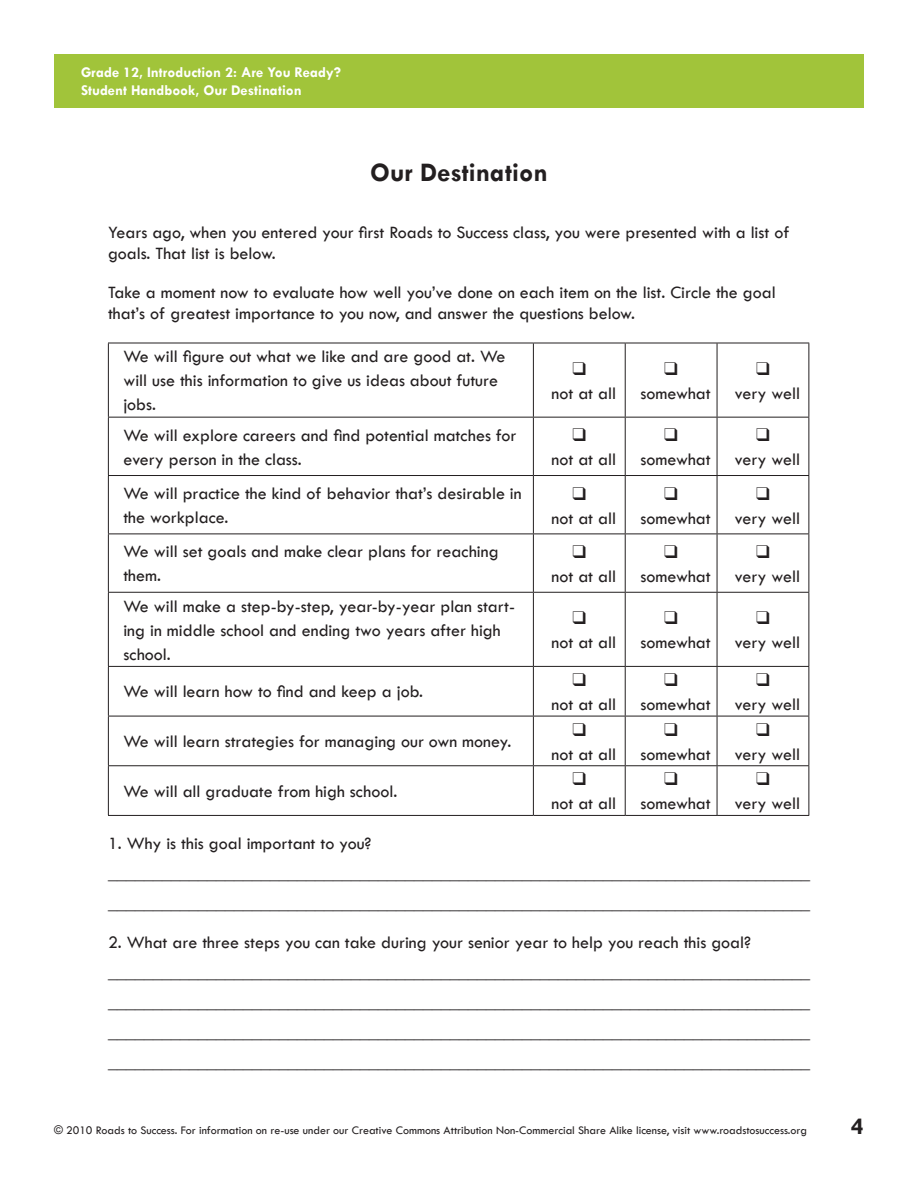
<style>
.page{position:relative;width:918px;height:1188px;background:#fff}
.page>*{position:absolute;margin:0;border:0;box-sizing:border-box;transform-origin:0 0}
.SHFR_Title{font:700 27px "Tw Cen";color:#231f20}
.Lesson_Front_Page_Te{font:700 24px "Tw Cen";color:#231f20}
.SHFR_Text{font:18px/21px "Tw Cen";color:#231f20}
.A_ChartText{font:18px/24px "Tw Cen";color:#231f20}
.t1{font:700 15px "Tw Cen";color:#fff}
.t2{font:12px "Tw Cen";color:#231f20}
</style>
<div class="page">
<div style="left:54px;top:54px;width:810px;height:54px;background:#a1c43a"></div>
<hr style="left:108px;top:343px;width:425px;height:1px;background:#231f20">
<hr style="left:108px;top:343px;width:1px;height:74px;background:#231f20">
<hr style="left:533px;top:343px;width:92px;height:1px;background:#231f20">
<hr style="left:533px;top:343px;width:1px;height:74px;background:#231f20">
<hr style="left:625px;top:343px;width:92px;height:1px;background:#231f20">
<hr style="left:625px;top:343px;width:1px;height:74px;background:#231f20">
<hr style="left:717px;top:343px;width:92px;height:1px;background:#231f20">
<hr style="left:717px;top:343px;width:1px;height:74px;background:#231f20">
<hr style="left:808px;top:343px;width:1px;height:74px;background:#231f20">
<hr style="left:108px;top:417px;width:425px;height:1px;background:#231f20">
<hr style="left:108px;top:418px;width:1px;height:57px;background:#231f20">
<hr style="left:533px;top:417px;width:92px;height:1px;background:#231f20">
<hr style="left:533px;top:418px;width:1px;height:57px;background:#231f20">
<hr style="left:625px;top:417px;width:92px;height:1px;background:#231f20">
<hr style="left:625px;top:418px;width:1px;height:57px;background:#231f20">
<hr style="left:717px;top:417px;width:92px;height:1px;background:#231f20">
<hr style="left:717px;top:418px;width:1px;height:57px;background:#231f20">
<hr style="left:808px;top:418px;width:1px;height:57px;background:#231f20">
<hr style="left:108px;top:475px;width:425px;height:1px;background:#231f20">
<hr style="left:108px;top:476px;width:1px;height:58px;background:#231f20">
<hr style="left:533px;top:475px;width:92px;height:1px;background:#231f20">
<hr style="left:533px;top:476px;width:1px;height:58px;background:#231f20">
<hr style="left:625px;top:475px;width:92px;height:1px;background:#231f20">
<hr style="left:625px;top:476px;width:1px;height:58px;background:#231f20">
<hr style="left:717px;top:475px;width:92px;height:1px;background:#231f20">
<hr style="left:717px;top:476px;width:1px;height:58px;background:#231f20">
<hr style="left:808px;top:476px;width:1px;height:58px;background:#231f20">
<hr style="left:108px;top:534px;width:425px;height:1px;background:#231f20">
<hr style="left:108px;top:534px;width:1px;height:58px;background:#231f20">
<hr style="left:533px;top:534px;width:92px;height:1px;background:#231f20">
<hr style="left:533px;top:534px;width:1px;height:58px;background:#231f20">
<hr style="left:625px;top:534px;width:92px;height:1px;background:#231f20">
<hr style="left:625px;top:534px;width:1px;height:58px;background:#231f20">
<hr style="left:717px;top:534px;width:92px;height:1px;background:#231f20">
<hr style="left:717px;top:534px;width:1px;height:58px;background:#231f20">
<hr style="left:808px;top:534px;width:1px;height:58px;background:#231f20">
<hr style="left:108px;top:592px;width:425px;height:1px;background:#231f20">
<hr style="left:108px;top:593px;width:1px;height:73px;background:#231f20">
<hr style="left:533px;top:592px;width:92px;height:1px;background:#231f20">
<hr style="left:533px;top:593px;width:1px;height:73px;background:#231f20">
<hr style="left:625px;top:592px;width:92px;height:1px;background:#231f20">
<hr style="left:625px;top:593px;width:1px;height:73px;background:#231f20">
<hr style="left:717px;top:592px;width:92px;height:1px;background:#231f20">
<hr style="left:717px;top:593px;width:1px;height:73px;background:#231f20">
<hr style="left:808px;top:593px;width:1px;height:73px;background:#231f20">
<hr style="left:108px;top:666px;width:425px;height:1px;background:#231f20">
<hr style="left:108px;top:667px;width:1px;height:49px;background:#231f20">
<hr style="left:533px;top:666px;width:92px;height:1px;background:#231f20">
<hr style="left:533px;top:667px;width:1px;height:49px;background:#231f20">
<hr style="left:625px;top:666px;width:92px;height:1px;background:#231f20">
<hr style="left:625px;top:667px;width:1px;height:49px;background:#231f20">
<hr style="left:717px;top:666px;width:92px;height:1px;background:#231f20">
<hr style="left:717px;top:667px;width:1px;height:49px;background:#231f20">
<hr style="left:808px;top:667px;width:1px;height:49px;background:#231f20">
<hr style="left:108px;top:716px;width:425px;height:1px;background:#231f20">
<hr style="left:108px;top:716px;width:1px;height:49px;background:#231f20">
<hr style="left:533px;top:716px;width:92px;height:1px;background:#231f20">
<hr style="left:533px;top:716px;width:1px;height:49px;background:#231f20">
<hr style="left:625px;top:716px;width:92px;height:1px;background:#231f20">
<hr style="left:625px;top:716px;width:1px;height:49px;background:#231f20">
<hr style="left:717px;top:716px;width:92px;height:1px;background:#231f20">
<hr style="left:717px;top:716px;width:1px;height:49px;background:#231f20">
<hr style="left:808px;top:716px;width:1px;height:49px;background:#231f20">
<hr style="left:108px;top:765px;width:425px;height:1px;background:#231f20">
<hr style="left:108px;top:766px;width:1px;height:49px;background:#231f20">
<hr style="left:533px;top:765px;width:92px;height:1px;background:#231f20">
<hr style="left:533px;top:766px;width:1px;height:49px;background:#231f20">
<hr style="left:625px;top:765px;width:92px;height:1px;background:#231f20">
<hr style="left:625px;top:766px;width:1px;height:49px;background:#231f20">
<hr style="left:717px;top:765px;width:92px;height:1px;background:#231f20">
<hr style="left:717px;top:766px;width:1px;height:49px;background:#231f20">
<hr style="left:808px;top:766px;width:1px;height:49px;background:#231f20">
<hr style="left:108px;top:815px;width:425px;height:1px;background:#231f20">
<hr style="left:533px;top:815px;width:92px;height:1px;background:#231f20">
<hr style="left:625px;top:815px;width:92px;height:1px;background:#231f20">
<hr style="left:717px;top:815px;width:92px;height:1px;background:#231f20">
<p class="t1" style="left:81px;top:63px;width:262px">Grade 12, Introduction 2: Are You Ready?</p>
<p class="t1" style="left:81px;top:81px;width:222px">Student Handbook, Our Destination</p>
<p class="SHFR_Title" style="left:370px;top:156px;width:179px">Our Destination</p>
<p class="SHFR_Text" style="left:108px;top:221px;width:683px">Years ago, when you entered your first Roads to Success class, you were presented with a list of goals. That list is below.</p>
<p class="SHFR_Text" style="left:108px;top:281px;width:669px">Take a moment now to evaluate how well you’ve done on each item on the list. Circle the goal that’s of greatest importance to you now, and answer the questions below.</p>
<p class="A_ChartText" style="left:123px;top:345px;width:384px">We will figure out what we like and are good at. We will use this information to give us ideas about future jobs.</p>
<p class="A_ChartText" style="left:552px;top:381px;width:66px">not at all</p>
<p class="A_ChartText" style="left:640px;top:381px;width:72px">somewhat</p>
<p class="A_ChartText" style="left:735px;top:381px;width:67px">very well</p>
<p class="A_ChartText" style="left:123px;top:423px;width:395px">We will explore careers and find potential matches for every person in the class.</p>
<p class="A_ChartText" style="left:123px;top:481px;width:400px">We will practice the kind of behavior that’s desirable in the workplace.</p>
<p class="A_ChartText" style="left:123px;top:540px;width:377px">We will set goals and make clear plans for reaching them.</p>
<p class="A_ChartText" style="left:123px;top:594px;width:393px">We will make a step-by-step, year-by-year plan start&shy;ing in middle school and ending two years after high school.</p>
<p class="A_ChartText" style="left:123px;top:680px;width:301px">We will learn how to find and keep a job.</p>
<p class="A_ChartText" style="left:123px;top:729px;width:389px">We will learn strategies for managing our own money.</p>
<p class="A_ChartText" style="left:123px;top:779px;width:276px">We will all graduate from high school.</p>
<p class="A_ChartText" style="left:552px;top:447px;width:66px">not at all</p>
<p class="A_ChartText" style="left:640px;top:447px;width:72px">somewhat</p>
<p class="A_ChartText" style="left:735px;top:447px;width:67px">very well</p>
<p class="A_ChartText" style="left:552px;top:506px;width:66px">not at all</p>
<p class="A_ChartText" style="left:640px;top:506px;width:72px">somewhat</p>
<p class="A_ChartText" style="left:735px;top:506px;width:67px">very well</p>
<p class="A_ChartText" style="left:552px;top:564px;width:66px">not at all</p>
<p class="A_ChartText" style="left:640px;top:564px;width:72px">somewhat</p>
<p class="A_ChartText" style="left:735px;top:564px;width:67px">very well</p>
<p class="A_ChartText" style="left:552px;top:630px;width:66px">not at all</p>
<p class="A_ChartText" style="left:640px;top:630px;width:72px">somewhat</p>
<p class="A_ChartText" style="left:735px;top:630px;width:67px">very well</p>
<p class="A_ChartText" style="left:552px;top:692px;width:66px">not at all</p>
<p class="A_ChartText" style="left:640px;top:692px;width:72px">somewhat</p>
<p class="A_ChartText" style="left:735px;top:692px;width:67px">very well</p>
<p class="A_ChartText" style="left:552px;top:742px;width:66px">not at all</p>
<p class="A_ChartText" style="left:640px;top:742px;width:72px">somewhat</p>
<p class="A_ChartText" style="left:735px;top:742px;width:67px">very well</p>
<p class="A_ChartText" style="left:552px;top:792px;width:66px">not at all</p>
<p class="A_ChartText" style="left:640px;top:792px;width:72px">somewhat</p>
<p class="A_ChartText" style="left:735px;top:792px;width:67px">very well</p>
<p class="SHFR_Text" style="left:108px;top:833px;width:265px">1. Why is this goal important to you?</p>
<p class="SHFR_Text" style="left:108px;top:863px;width:703px">______________________________________________________________________________</p>
<p class="SHFR_Text" style="left:108px;top:893px;width:703px">______________________________________________________________________________</p>
<p class="SHFR_Text" style="left:108px;top:932px;width:645px">2. What are three steps you can take during your senior year to help you reach this goal?</p>
<p class="SHFR_Text" style="left:108px;top:962px;width:703px">______________________________________________________________________________</p>
<p class="SHFR_Text" style="left:108px;top:992px;width:703px">______________________________________________________________________________</p>
<p class="SHFR_Text" style="left:108px;top:1022px;width:703px">______________________________________________________________________________</p>
<p class="SHFR_Text" style="left:108px;top:1052px;width:703px">______________________________________________________________________________</p>
<p class="t2" style="left:54px;top:1123px;width:755px">© 2010 Roads to Success. For information on re-use under our Creative Commons Attribution Non-Commercial Share Alike license, visit www.roadstosuccess.org</p>
<p class="Lesson_Front_Page_Te" style="left:851px;top:1112px;width:14px">4</p>
</div>
